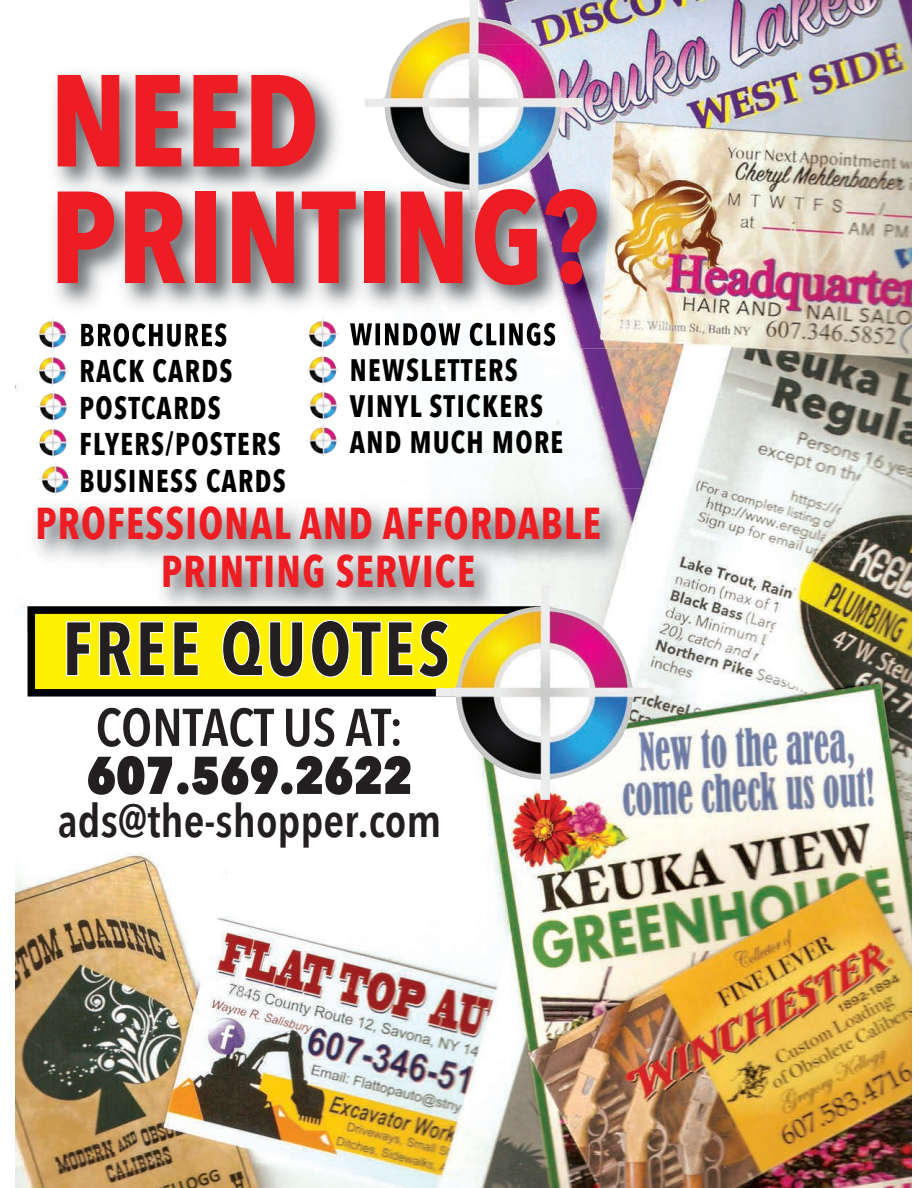
<style>
.page{position:relative;width:918px;height:1188px;background:#fff}
.page>*{position:absolute;margin:0;border:0;box-sizing:border-box;transform-origin:0 0}
.t1{font:700 129.3px/116.6px "Avenir Next Condensed";color:#ee1d23}
.t2{font:700 75.9px "Avenir Next Condensed";letter-spacing:.045em;color:#231f20;scale:.91 1}
.t3{font:600 52.5px "Avenir Next Condensed";letter-spacing:-.005em;color:#231f20}
.t4{font:800 52.5px "Avenir Next Condensed";color:#231f20}
.t5{font:600 46.2px "Avenir Next Condensed";color:#231f20}
.t6{font:700 44.55px/48.6px "Avenir Next Condensed";letter-spacing:.035em;color:#ee1d23;text-align:center;scale:.91 1}
.t7{font:700 31.5px/36.3px "Avenir Next Condensed";letter-spacing:.05em;color:#000;scale:.9 1}
.t8{font:700 30.9px/35.8px "Avenir Next Condensed";letter-spacing:.05em;color:#000;scale:.91 1}
</style>
<div class="page">
<img style="left:15px;top:0;width:897px;height:1188px">
<svg style="left:28px;top:632px;width:408px;height:65px;background:#b4ab04"></svg>
<img style="left:15px;top:489px;width:627px;height:143px">
<img style="left:28px;top:606px;width:408px;height:26px">
<img style="left:436px;top:585px;width:218px;height:215px">
<svg style="left:66px;top:621px;width:26px;height:56px"></svg>
<svg style="left:98px;top:621px;width:35px;height:56px;background:#fff324"></svg>
<svg style="left:139px;top:621px;width:26px;height:56px"></svg>
<svg style="left:173px;top:621px;width:26px;height:56px"></svg>
<svg style="left:222px;top:619px;width:82px;height:59px;background:#fff21d"></svg>
<svg style="left:310px;top:619px;width:140px;height:59px;background:#fff21d"></svg>
<img style="left:306px;top:353px;width:34px;height:33px">
<img style="left:307px;top:389px;width:33px;height:33px">
<img style="left:306px;top:424px;width:34px;height:33px">
<img style="left:36px;top:333px;width:17px;height:18px">
<img style="left:36px;top:354px;width:33px;height:33px">
<img style="left:37px;top:390px;width:33px;height:33px">
<img style="left:36px;top:425px;width:34px;height:34px">
<img style="left:39px;top:463px;width:33px;height:33px">
<img style="left:455px;top:0;width:14px;height:19px">
<img style="left:38px;top:44px;width:307px;height:305px">
<img style="left:345px;top:44px;width:20px;height:50px">
<img style="left:582px;top:44px;width:72px;height:50px">
<img style="left:345px;top:94px;width:52px;height:255px">
<img style="left:552px;top:94px;width:102px;height:255px">
<img style="left:397px;top:210px;width:155px;height:139px">
<img style="left:350px;top:323px;width:205px;height:23px">
<img style="left:306px;top:317px;width:34px;height:32px">
<img style="left:81px;top:323px;width:146px;height:24px">
<img style="left:38px;top:317px;width:31px;height:32px">
<img style="left:365px;top:44px;width:217px;height:166px">
<h1 class="t1" style="left:50px;top:62px;width:550px">NEED<br>PRINTING?</h1>
<p class="t7" style="left:79px;top:353px;width:231px">RACK CARDS<br>POSTCARDS<br>FLYERS/POSTERS<br>BUSINESS CARDS</p>
<p class="t8" style="left:350px;top:352px;width:236px">NEWSLETTERS<br>VINYL STICKERS<br>AND MUCH MORE</p>
<h3 class="t6" style="left:35px;top:499px;width:623px">PROFESSIONAL AND AFFORDABLE<br>PRINTING SERVICE</h3>
<h2 class="t2" style="left:62px;top:602px;width:427px">FREE QUOTES</h2>
<h3 class="t3" style="left:96px;top:682px;width:309px">CONTACT US AT:</h3>
<h3 class="t4" style="left:87px;top:743px;width:327px">607.569.2622</h3>
<h3 class="t5" style="left:58px;top:781px;width:385px">ads@the-shopper.com</h3>
</div>
